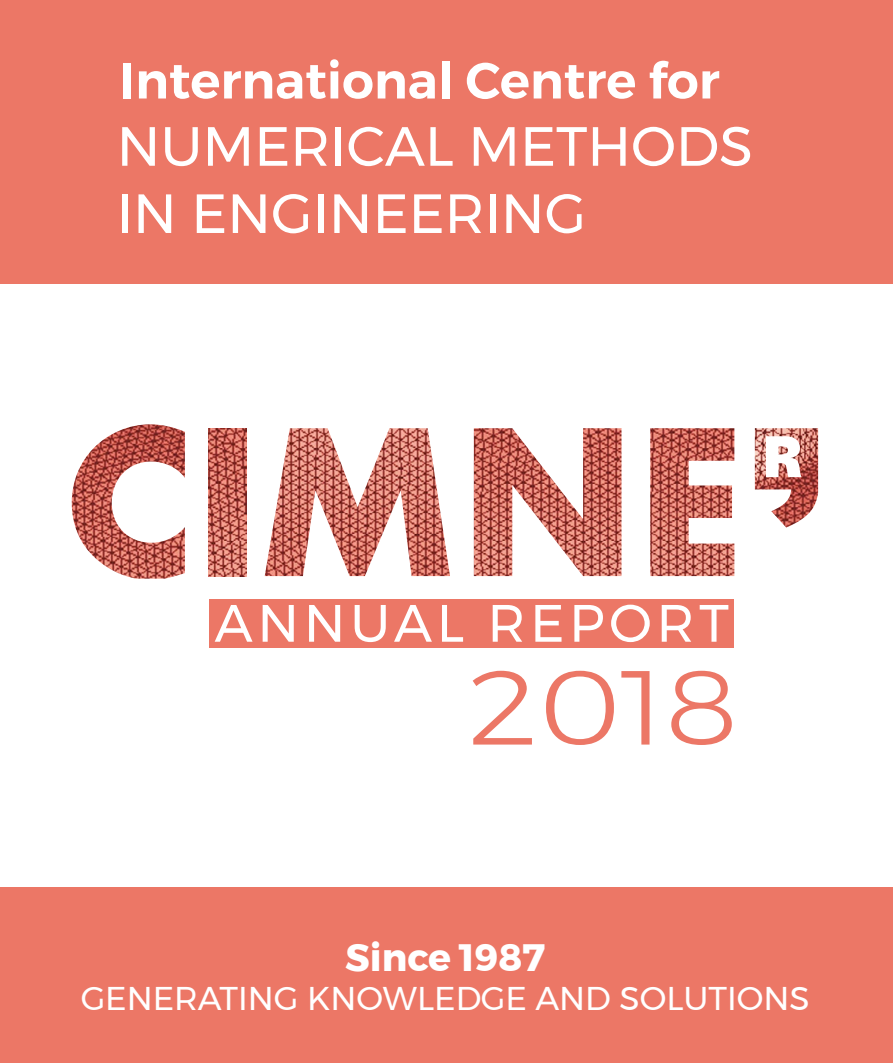
<style>
.page{position:relative;width:893px;height:1063px;background:#fff}
.page>*{position:absolute;margin:0;border:0;box-sizing:border-box;transform-origin:0 0}
.t1{font:300 105px "Montserrat";color:#ec7766;scale:1.13 1}
.t2{font:55.2px/67.2px "Montserrat";color:#fff}
.t3{font:52.5px "Montserrat";letter-spacing:.09em;color:#fff}
.t4{font:600 50.4px "Montserrat";color:#fff}
.t5{font:700 38.1px "Montserrat";color:#fff}
.t6{font:32.85px "Montserrat";color:#fff}
</style>
<div class="page">
<div style="left:0;top:0;width:893px;height:284px;background:#ec7766"></div>
<div style="left:0;top:888px;width:893px;height:175px;background:#ec7766"></div>
<div style="left:210px;top:599px;width:524px;height:49px;background:#ec7766"></div>
<img style="left:208px;top:428px;width:39px;height:148px">
<img style="left:265px;top:428px;width:185px;height:148px">
<img style="left:474px;top:428px;width:147px;height:148px">
<img style="left:650px;top:428px;width:84px;height:148px">
<img style="left:755px;top:428px;width:63px;height:100px">
<svg style="left:766px;top:436px;width:35px;height:41px"></svg>
<img style="left:72px;top:424px;width:113px;height:155px">
<p class="t4" style="left:119px;top:41px;width:602px">International Centre for</p>
<p class="t2" style="left:117px;top:112px;width:638px">NUMERICAL METHODS<br>IN ENGINEERING</p>
<p class="t3" style="left:215px;top:583px;width:516px">ANNUAL REPORT</p>
<p class="t1" style="left:469px;top:629px;width:241px">2018</p>
<p class="t5" style="left:345px;top:927px;width:202px">Since 1987</p>
<p class="t6" style="left:81px;top:973px;width:731px">GENERATING KNOWLEDGE AND SOLUTIONS</p>
</div>
